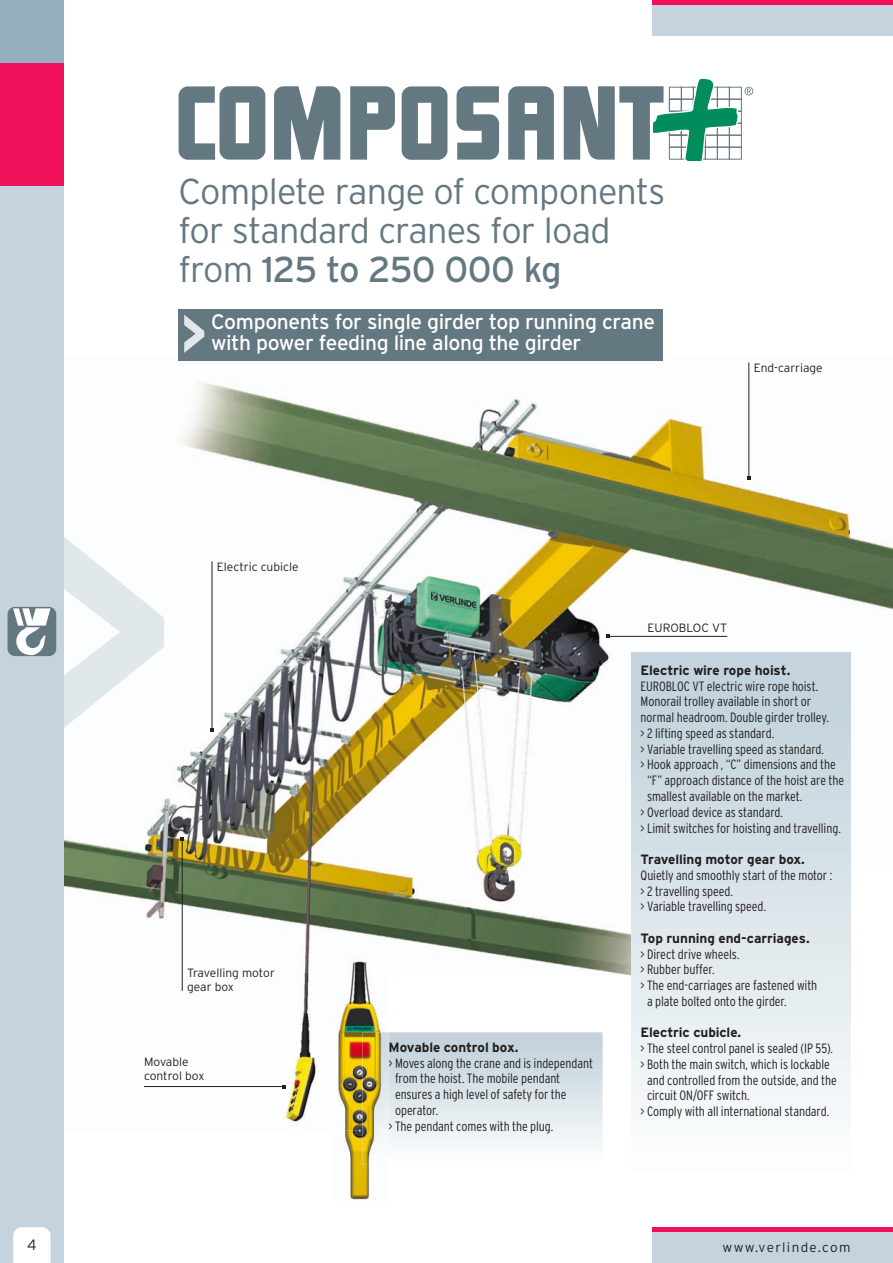
<style>
.page{position:relative;width:893px;height:1263px;background:#fff}
.page>*{position:absolute;margin:0;border:0;box-sizing:border-box;transform-origin:0 0}
.t1{font:300 36px/39px "Interstate";letter-spacing:-.02em;color:#647882}
.t2{font:21px/21px "Interstate";letter-spacing:-.02em;color:#fff}
.t3{font:300 15px "Interstate";color:#231f20}
.t4{font:300 condensed 13.5px/15.8px "Interstate";letter-spacing:-.01em;color:#231f20}
.t5{font:700 13.5px "Interstate";letter-spacing:-.005em;color:#231f20}
.t6{font:300 13.5px "Interstate";letter-spacing:.1em;color:#231f20}
.t7{font:300 12px/13.5px "Interstate";color:#231f20}
.s1{font-weight:400}
</style>
<div class="page">
<img style="left:64px;top:357px;width:620px;height:618px">
<img style="left:684px;top:362px;width:209px;height:749px">
<img style="left:181px;top:975px;width:136px;height:151px">
<div style="left:631px;top:652px;width:219px;height:536px;background:linear-gradient(to bottom,#becfd9,#fefeff)"></div>
<div style="left:0;top:0;width:64px;height:1263px;background:#c4d3dd"></div>
<div style="left:0;top:0;width:64px;height:64px;background:#94afbd"></div>
<div style="left:0;top:64px;width:64px;height:122px;background:#ee1059"></div>
<div style="left:8px;top:607px;width:48px;height:49px;background:#647882;border-radius:7px"></div>
<svg style="left:13px;top:608px;width:38px;height:48px"></svg>
<svg style="left:64px;top:536px;width:100px;height:192px"></svg>
<svg style="left:13px;top:1227px;width:38px;height:36px"></svg>
<div style="left:653px;top:0;width:240px;height:36px;background:#c4d3dd"></div>
<hr style="left:653px;top:0;width:240px;height:4px;background:#ee1059">
<div style="left:653px;top:1227px;width:240px;height:36px;background:#c4d3dd"></div>
<hr style="left:653px;top:1227px;width:240px;height:4px;background:#ee1059">
<div style="left:179px;top:309px;width:484px;height:51px;background:#647882"></div>
<svg style="left:184px;top:315px;width:20px;height:38px"></svg>
<hr style="left:212px;top:561px;width:1px;height:169px;background:#231f20">
<hr style="left:608px;top:636px;width:119px;height:1px;background:#231f20">
<hr style="left:182px;top:839px;width:1px;height:152px;background:#231f20">
<hr style="left:144px;top:1086px;width:140px;height:1px;background:#231f20">
<hr style="left:748px;top:362px;width:1px;height:116px;background:#231f20">
<svg style="left:388px;top:1032px;width:215px;height:114px;background:#d9e3e9"></svg>
<svg style="left:402px;top:86px;width:45px;height:74px"></svg>
<svg style="left:179px;top:86px;width:86px;height:74px"></svg>
<svg style="left:274px;top:86px;width:66px;height:74px;background:#7d8e96"></svg>
<svg style="left:350px;top:86px;width:45px;height:74px"></svg>
<svg style="left:457px;top:86px;width:42px;height:74px"></svg>
<svg style="left:508px;top:86px;width:46px;height:74px"></svg>
<svg style="left:564px;top:78px;width:189px;height:82px"></svg>
<img style="left:333px;top:958px;width:55px;height:242px">
<img style="left:362px;top:1032px;width:26px;height:133px">
<h1 class="t1" style="left:179px;top:171px;width:488px">Complete range of components for standard cranes for load from <span class="s1">125 to 250 000 kg</span></h1>
<h2 class="t2" style="left:211px;top:311px;width:445px">Components for single girder top running crane with power feeding line along the girder</h2>
<p class="t7" style="left:754px;top:361px;width:71px">End-carriage</p>
<p class="t7" style="left:217px;top:560px;width:83px">Electric cubicle</p>
<p class="t7" style="left:648px;top:621px;width:81px">EUROBLOC VT</p>
<p class="t7" style="left:187px;top:966px;width:89px">Travelling motor gear box</p>
<p class="t7" style="left:144px;top:1055px;width:62px">Movable control box</p>
<p class="t5" style="left:388px;top:1039px;width:131px">Movable control box.</p>
<p class="t4" style="left:388px;top:1055px;width:206px">&gt; Moves along the crane and is independant</p>
<p class="t4" style="left:395px;top:1071px;width:167px">from the hoist. The mobile pendant</p>
<p class="t4" style="left:395px;top:1086px;width:173px">ensures a high level of safety for the</p>
<p class="t4" style="left:395px;top:1102px;width:45px">operator.</p>
<p class="t4" style="left:388px;top:1118px;width:166px">&gt; The pendant comes with the plug.</p>
<p class="t5" style="left:641px;top:663px;width:151px">Electric wire rope hoist.</p>
<p class="t4" style="left:641px;top:678px;width:179px">EUROBLOC VT electric wire rope hoist.</p>
<p class="t4" style="left:641px;top:694px;width:172px">Monorail trolley available in short or</p>
<p class="t4" style="left:641px;top:709px;width:190px">normal headroom. Double girder trolley.</p>
<p class="t4" style="left:641px;top:725px;width:135px">&gt; 2 lifting speed as standard.</p>
<p class="t4" style="left:641px;top:741px;width:185px">&gt; Variable travelling speed as standard.</p>
<p class="t4" style="left:641px;top:757px;width:197px">&gt; Hook approach , “C” dimensions and the</p>
<p class="t4" style="left:647px;top:772px;width:199px">“F” approach distance of the hoist are the</p>
<p class="t4" style="left:647px;top:788px;width:157px">smallest available on the market.</p>
<p class="t4" style="left:641px;top:804px;width:144px">&gt; Overload device as standard.</p>
<p class="t4" style="left:641px;top:820px;width:202px">&gt; Limit switches for hoisting and travelling.</p>
<p class="t5" style="left:641px;top:852px;width:166px">Travelling motor gear box.</p>
<p class="t4" style="left:641px;top:867px;width:193px">Quietly and smoothly start of the motor : &gt; 2 travelling speed.<br>&gt; Variable travelling speed.</p>
<p class="t5" style="left:641px;top:930px;width:171px">Top running end-carriages.</p>
<p class="t4" style="left:641px;top:946px;width:100px">&gt; Direct drive wheels.</p>
<p class="t4" style="left:641px;top:961px;width:75px">&gt; Rubber buffer.</p>
<p class="t4" style="left:641px;top:977px;width:178px">&gt; The end-carriages are fastened with</p>
<p class="t4" style="left:647px;top:993px;width:141px">a plate bolted onto the girder.</p>
<p class="t5" style="left:641px;top:1025px;width:102px">Electric cubicle.</p>
<p class="t4" style="left:641px;top:1040px;width:194px">&gt; The steel control panel is sealed (IP 55).</p>
<p class="t4" style="left:641px;top:1056px;width:191px">&gt; Both the main switch, which is lockable</p>
<p class="t4" style="left:647px;top:1072px;width:191px">and controlled from the outside, and the</p>
<p class="t4" style="left:647px;top:1087px;width:104px">circuit ON/OFF switch.</p>
<p class="t4" style="left:641px;top:1103px;width:190px">&gt; Comply with all international standard.</p>
<p class="t3" style="left:27px;top:1236px;width:11px">4</p>
<p class="t6" style="left:722px;top:1239px;width:129px">www.verlinde.com</p>
</div>
